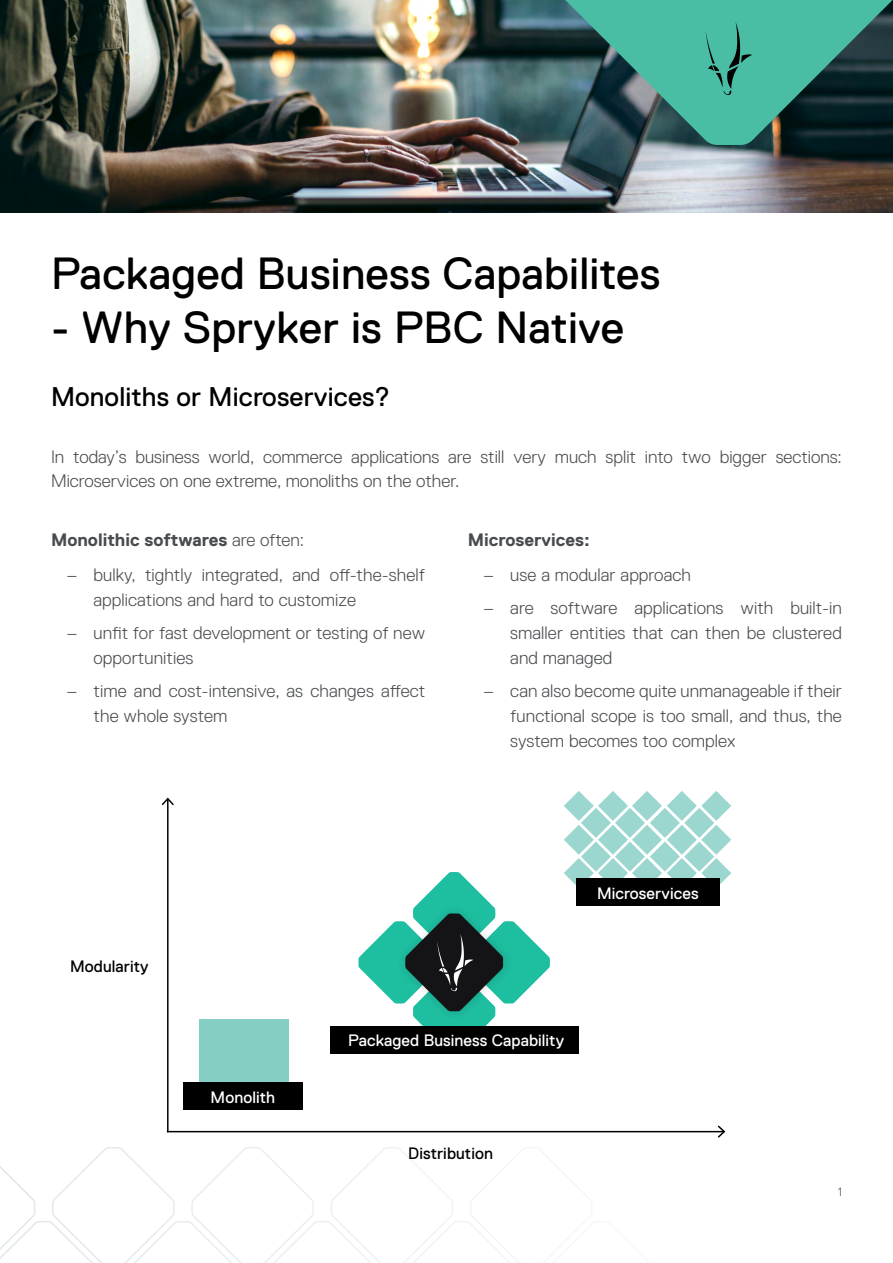
<style>
.page{position:relative;width:893px;height:1263px;background:#fff}
.page>*{position:absolute;margin:0;border:0;box-sizing:border-box;transform-origin:0 0}
.t1{font:45px "Replica Std";letter-spacing:.005em;color:#000}
.t2{font:27px "Replica Std";letter-spacing:.005em;color:#000}
.t3{font:300 18px/24.8px "Replica Std";letter-spacing:.005em;color:#494c4f}
.t4{font:700 18px "Replica";color:#494c4f}
.t5{font:16.5px "Replica Std";letter-spacing:.005em;color:#fff}
.t6{font:16.5px "Replica Std";letter-spacing:.005em;color:#000}
.t7{font:300 12px "Replica Std";color:#42484c}
.s1{font-family:"Replica Std";font-weight:300}
</style>
<div class="page">
<img style="left:0;top:0;width:893px;height:213px">
<svg style="left:561px;top:0;width:332px;height:145px;background:#377e74"></svg>
<svg style="left:705px;top:21px;width:47px;height:74px;background:#41a892"></svg>
<svg style="left:358px;top:872px;width:192px;height:154px"></svg>
<div style="left:199px;top:1019px;width:90px;height:77px;background:#84cec3"></div>
<hr style="left:167px;top:799px;width:2px;height:333px;background:#000">
<svg style="left:161px;top:797px;width:13px;height:10px"></svg>
<hr style="left:167px;top:1131px;width:557px;height:1px;background:#000">
<svg style="left:716px;top:1125px;width:10px;height:13px"></svg>
<div style="left:183px;top:1082px;width:119px;height:28px;background:#000"></div>
<div style="left:330px;top:1026px;width:248px;height:28px;background:#000"></div>
<svg style="left:564px;top:791px;width:167px;height:97px"></svg>
<div style="left:576px;top:878px;width:143px;height:28px;background:#000"></div>
<h1 class="t1" style="left:51px;top:248px;width:611px">Packaged Business Capabilites</h1>
<h1 class="t1" style="left:51px;top:302px;width:575px">- Why Spryker is PBC Native</h1>
<h2 class="t2" style="left:51px;top:382px;width:341px">Monoliths or Microservices?</h2>
<p class="t3" style="left:51px;top:444px;width:792px">In today’s business world, commerce applications are still very much split into two bigger sections:<br>Microservices on one extreme, monoliths on the other.</p>
<p class="t4" style="left:51px;top:529px;width:255px">Monolithic softwares <span class="s1">are often:</span></p>
<p class="t3" style="left:94px;top:562px;width:333px;text-indent:-27px">– bulky, tightly integrated, and off-the-shelf applications and hard to customize</p>
<p class="t3" style="left:94px;top:620px;width:333px;text-indent:-27px">– unfit for fast development or testing of new opportunities</p>
<p class="t3" style="left:94px;top:678px;width:333px;text-indent:-27px">– time and cost-intensive, as changes affect the whole system</p>
<p class="t4" style="left:468px;top:529px;width:124px">Microservices:</p>
<p class="t3" style="left:483px;top:562px;width:209px">– use a modular approach</p>
<p class="t3" style="left:510px;top:596px;width:333px;text-align:justify;text-indent:-27px">– are software applications with built-in smaller entities that can then be clustered and managed</p>
<p class="t3" style="left:510px;top:678px;width:333px;text-align:justify;text-indent:-27px">– can also become quite unmanageable if their functional scope is too small, and thus, the system becomes too complex</p>
<p class="t6" style="left:70px;top:957px;width:80px">Modularity</p>
<p class="t5" style="left:597px;top:884px;width:103px">Microservices</p>
<p class="t5" style="left:211px;top:1088px;width:66px">Monolith</p>
<p class="t5" style="left:348px;top:1031px;width:217px">Packaged Business Capability</p>
<p class="t6" style="left:408px;top:1144px;width:86px">Distribution</p>
<p class="t7" style="left:838px;top:1185px;width:6px">1</p>
</div>
